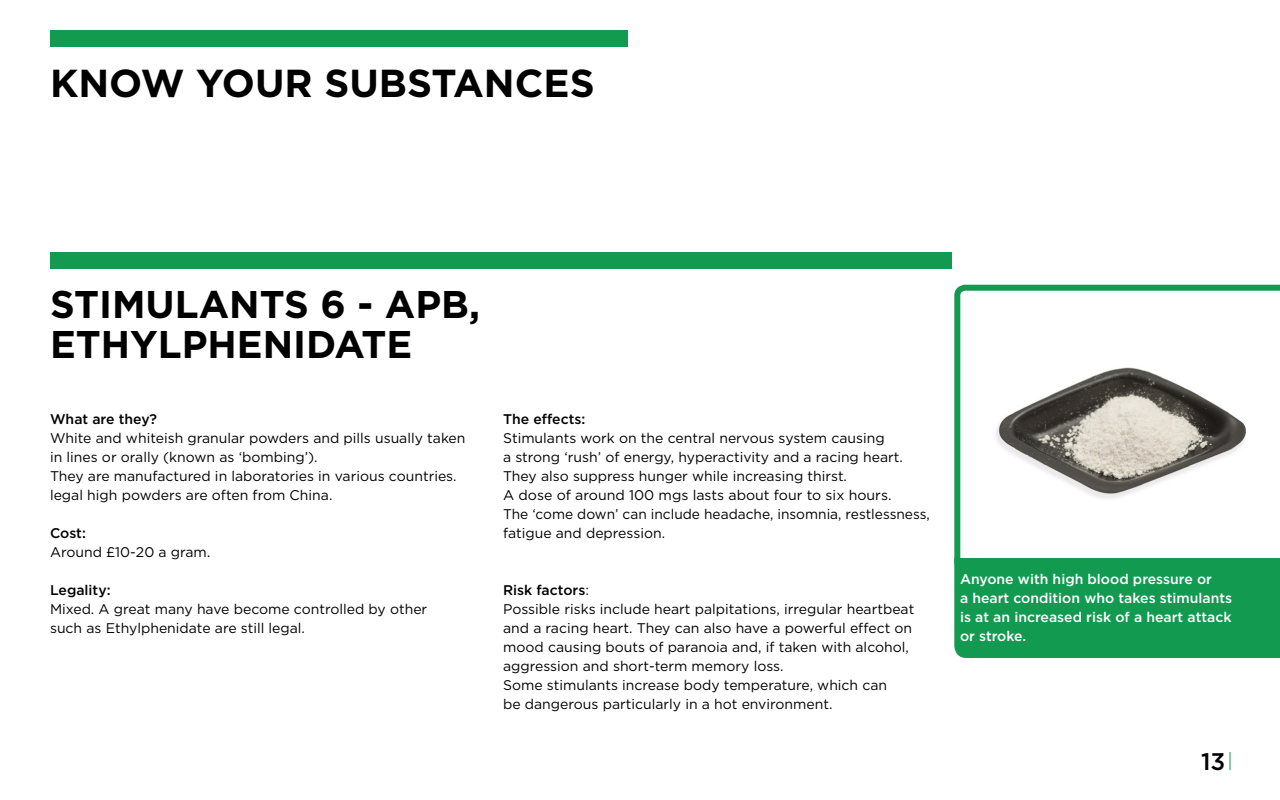
<style>
.page{position:relative;width:1280px;height:800px;background:#fff}
.page>*{position:absolute;margin:0;border:0;box-sizing:border-box;transform-origin:0 0}
.t1{font:700 39px "Gotham HTF";color:#000}
.t2{font:700 38.6px "Gotham HTF";color:#000}
.t3{font:500 24px "Gotham HTF";color:#000}
.t4{font:14px/19px "Gotham HTF";color:#000}
.t5{font:500 14px/19px "Gotham HTF";color:#fff}
.t6{font:500 14px "Gotham HTF";color:#000}
.s1{font-weight:500}
</style>
<div class="page">
<div style="left:954px;top:573px;width:326px;height:85px;background:#129a51"></div>
<div style="left:50px;top:30px;width:578px;height:17px;background:#129a51"></div>
<div style="left:50px;top:252px;width:902px;height:17px;background:#129a51"></div>
<svg style="left:1230px;top:752px;width:1px;height:18px"></svg>
<svg style="left:954px;top:285px;width:326px;height:288px"></svg>
<h1 class="t1" style="left:50px;top:60px;width:546px">KNOW YOUR SUBSTANCES</h1>
<h2 class="t2" style="left:50px;top:282px;width:26px">STIMUL</h2>
<h2 class="t2" style="left:199px;top:282px;width:57px">ANTS</h2>
<h2 class="t2" style="left:320px;top:282px;width:161px">6 - APB,</h2>
<h2 class="t2" style="left:50px;top:322px;width:212px">ETHYLPHENID</h2>
<h2 class="t2" style="left:334px;top:322px;width:52px">ATE</h2>
<p class="t6" style="left:50px;top:411px;width:109px">What are they?</p>
<p class="t4" style="left:50px;top:428px;width:417px">White and whiteish granular powders and pills usually taken in lines or orally (known as ‘bombing’).<br>They are manufactured in laboratories in various countries. legal high powders are often from China.</p>
<p class="t6" style="left:50px;top:525px;width:37px">Cost:</p>
<p class="t4" style="left:50px;top:542px;width:162px">Around £10-20 a gram.</p>
<p class="t6" style="left:50px;top:582px;width:62px">Legality:</p>
<p class="t4" style="left:50px;top:599px;width:379px">Mixed. A great many have become controlled by other such as Ethylphenidate are still legal.</p>
<p class="t6" style="left:503px;top:411px;width:84px">The effects:</p>
<p class="t4" style="left:503px;top:428px;width:428px">Stimulants work on the central nervous system causing<br>a strong ‘rush’ of energy, hyperactivity and a racing heart.<br>They also suppress hunger while increasing thirst.<br>A dose of around 100 mgs lasts about four to six hours.<br>The ‘come down’ can include headache, insomnia, restlessness, fatigue and depression.</p>
<p class="t4" style="left:503px;top:580px;width:413px"><span class="s1">Risk factors</span>:<br>Possible risks include heart palpitations, irregular heartbeat and a racing heart. They can also have a powerful effect on mood causing bouts of paranoia and, if taken with alcohol, aggression and short-term memory loss.<br>Some stimulants increase body temperature, which can<br>be dangerous particularly in a hot environment.</p>
<p class="t5" style="left:960px;top:569px;width:274px">Anyone with high blood pressure or<br>a heart condition who takes stimulants is at an increased risk of a heart attack or stroke.</p>
<h3 class="t3" style="left:1201px;top:747px;width:26px">13</h3>
</div>
